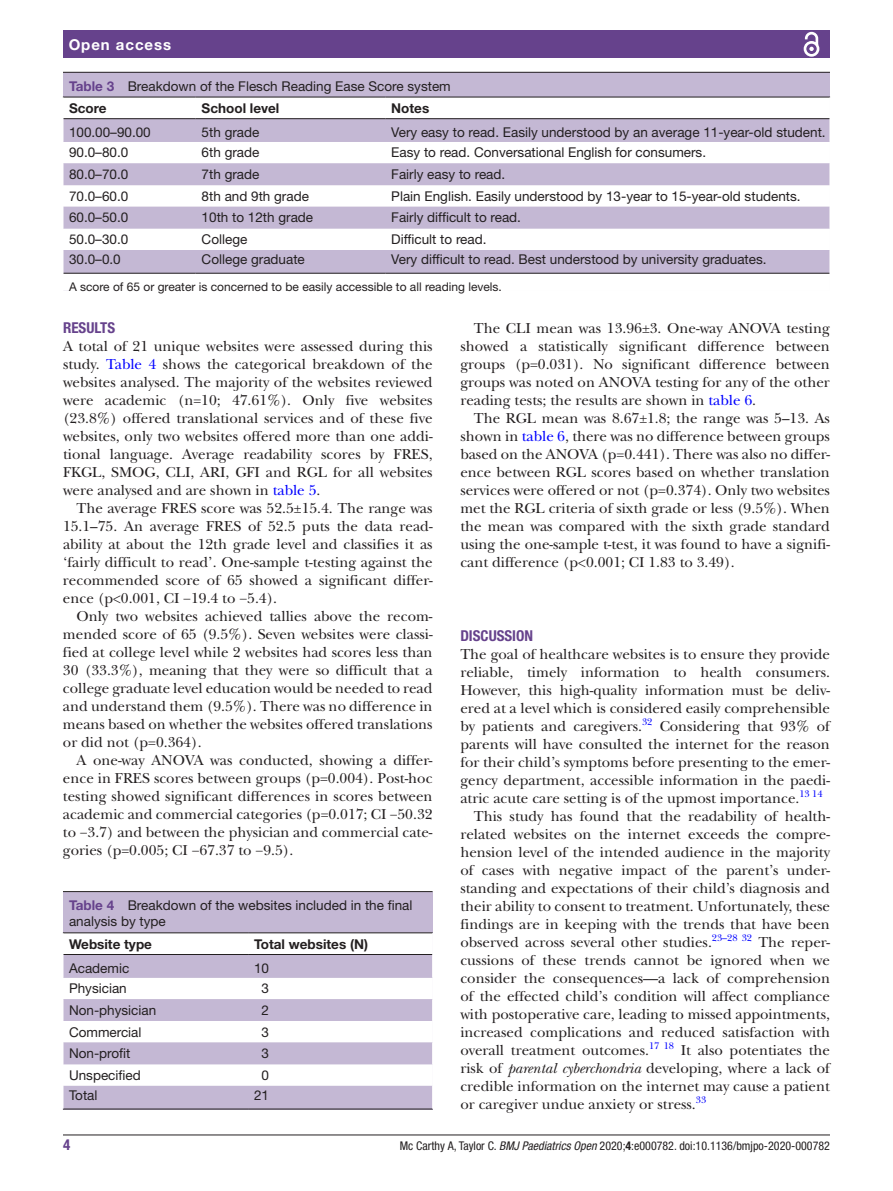
<style>
.page{position:relative;width:893px;height:1191px;background:#fff}
.page>*{position:absolute;margin:0;border:0;box-sizing:border-box;transform-origin:0 0}
.t1{font:15px/18px "New Baskerville";color:#231f20;text-align:justify}
.t2{font:700 condensed 15px "Helvetica Neue LT Std";color:#66428c}
.t3{font:700 15px "Helvetica Neue LT Std";letter-spacing:.065em;color:#fff}
.t4{font:13.5px/22px "Helvetica Neue LT Std";color:#231f20}
.t5{font:700 13.5px "Helvetica Neue LT Std";color:#231f20}
.t6{font:condensed 12px "Helvetica Neue LT Std";color:#231f20}
.t7{font:12px "Helvetica Neue LT Std";color:#231f20}
.t8{font:9.9px "New Baskerville";color:#00f}
.s1{font-weight:700;color:#66428c}
.s2{font-weight:700}
.s3{color:#00f}
.s4{font-style:italic}
</style>
<div class="page">
<hr style="left:63px;top:1134px;width:767px;height:1px;background:#231f20">
<div style="left:63px;top:31px;width:767px;height:27px;background:#66428c"></div>
<svg style="left:803px;top:31px;width:17px;height:26px"></svg>
<div style="left:63px;top:73px;width:767px;height:218px;background:#c4b8d4"></div>
<hr style="left:63px;top:72px;width:767px;height:1px;background:#231f20">
<div style="left:64px;top:98px;width:766px;height:193px;background:#fff"></div>
<svg style="left:64px;top:119px;width:766px;height:154px"></svg>
<hr style="left:63px;top:97px;width:133px;height:1px;background:#231f20">
<hr style="left:63px;top:118px;width:133px;height:1px;background:#231f20">
<hr style="left:196px;top:97px;width:189px;height:1px;background:#231f20">
<hr style="left:196px;top:118px;width:189px;height:1px;background:#231f20">
<hr style="left:385px;top:97px;width:445px;height:1px;background:#231f20">
<hr style="left:385px;top:118px;width:445px;height:1px;background:#231f20">
<hr style="left:196px;top:273px;width:189px;height:1px;background:#231f20">
<hr style="left:63px;top:273px;width:133px;height:1px;background:#231f20">
<hr style="left:385px;top:273px;width:445px;height:1px;background:#231f20">
<svg style="left:63px;top:97px;width:1px;height:194px"></svg>
<hr style="left:69px;top:290px;width:761px;height:1px;background:#fff">
<div style="left:63px;top:892px;width:370px;height:217px;background:#c4b8d4"></div>
<hr style="left:63px;top:891px;width:370px;height:1px;background:#231f20">
<div style="left:64px;top:933px;width:368px;height:21px;background:#fff"></div>
<svg style="left:64px;top:978px;width:368px;height:108px;fill:#fff"></svg>
<hr style="left:63px;top:932px;width:185px;height:1px;background:#231f20">
<hr style="left:63px;top:954px;width:185px;height:1px;background:#231f20">
<hr style="left:248px;top:932px;width:185px;height:1px;background:#231f20">
<hr style="left:248px;top:954px;width:184px;height:1px;background:#231f20">
<hr style="left:63px;top:1108px;width:185px;height:1px;background:#231f20">
<hr style="left:248px;top:1108px;width:185px;height:1px;background:#231f20">
<svg style="left:63px;top:933px;width:1px;height:175px"></svg>
<svg style="left:432px;top:933px;width:1px;height:175px"></svg>
<p class="t3" style="left:69px;top:35px;width:104px">Open access</p>
<p class="t4" style="left:69px;top:75px;width:383px"><span class="s1">Table 3</span> Breakdown of the Flesch Reading Ease Score system<br><span class="s2">Score</span></p>
<p class="t5" style="left:202px;top:99px;width:79px">School level</p>
<p class="t5" style="left:391px;top:99px;width:40px">Notes</p>
<p class="t4" style="left:69px;top:121px;width:83px">100.00–90.00</p>
<p class="t4" style="left:202px;top:121px;width:59px">5th grade</p>
<p class="t4" style="left:391px;top:121px;width:436px">Very easy to read. Easily understood by an average 11-year-old student.</p>
<p class="t4" style="left:69px;top:141px;width:61px">90.0–80.0</p>
<p class="t4" style="left:202px;top:141px;width:59px">6th grade</p>
<p class="t4" style="left:391px;top:141px;width:316px">Easy to read. Conversational English for consumers.</p>
<p class="t4" style="left:69px;top:163px;width:61px">80.0–70.0</p>
<p class="t4" style="left:202px;top:163px;width:59px">7th grade</p>
<p class="t4" style="left:391px;top:163px;width:116px">Fairly easy to read.</p>
<p class="t4" style="left:69px;top:185px;width:61px">70.0–60.0</p>
<p class="t4" style="left:202px;top:185px;width:109px">8th and 9th grade</p>
<p class="t4" style="left:391px;top:185px;width:411px">Plain English. Easily understood by 13-year to 15-year-old students.</p>
<p class="t4" style="left:69px;top:206px;width:61px">60.0–50.0</p>
<p class="t4" style="left:202px;top:206px;width:113px">10th to 12th grade</p>
<p class="t4" style="left:391px;top:206px;width:131px">Fairly difficult to read.</p>
<p class="t4" style="left:69px;top:228px;width:61px">50.0–30.0</p>
<p class="t4" style="left:202px;top:228px;width:47px">College</p>
<p class="t4" style="left:391px;top:228px;width:97px">Difficult to read.</p>
<p class="t4" style="left:69px;top:248px;width:53px">30.0–0.0</p>
<p class="t4" style="left:202px;top:248px;width:105px">College graduate</p>
<p class="t4" style="left:391px;top:248px;width:377px">Very difficult to read. Best understood by university graduates.</p>
<p class="t7" style="left:69px;top:279px;width:434px">A score of 65 or greater is concerned to be easily accessible to all reading levels.</p>
<p class="t2" style="left:63px;top:319px;width:54px">RESULTS</p>
<p class="t1" style="left:63px;top:337px;width:371px">A total of 21 unique websites were assessed during this study. <span class="s3">Table 4</span> shows the categorical breakdown of the websites analysed. The majority of the websites reviewed were academic (n=10; 47.61%). Only five websites (23.8%) offered translational services and of these five websites, only two websites offered more than one addi&shy;tional language. Average readability scores by FRES, FKGL, SMOG, CLI, ARI, GFI and RGL for all websites were analysed and are shown in <span class="s3">table 5</span>.</p>
<p class="t1" style="left:63px;top:499px;width:371px;text-indent:14px">The average FRES score was 52.5±15.4. The range was 15.1–75. An average FRES of 52.5 puts the data read&shy;ability at about the 12th grade level and classifies it as ‘fairly difficult to read’. One-sample t-testing against the recommended score of 65 showed a significant differ&shy;ence (p&lt;0.001, CI −19.4 to −5.4).</p>
<p class="t1" style="left:63px;top:607px;width:371px;text-indent:14px">Only two websites achieved tallies above the recom&shy;mended score of 65 (9.5%). Seven websites were classi&shy;fied at college level while 2 websites had scores less than 30 (33.3%), meaning that they were so difficult that a college graduate level education would be needed to read and understand them (9.5%). There was no difference in means based on whether the websites offered translations or did not (p=0.364).</p>
<p class="t1" style="left:63px;top:751px;width:371px;text-indent:14px">A one-way ANOVA was conducted, showing a differ&shy;ence in FRES scores between groups (p=0.004). Post-hoc testing showed significant differences in scores between academic and commercial categories (p=0.017; CI −50.32 to −3.7) and between the physician and commercial cate&shy;gories (p=0.005; CI −67.37 to −9.5).</p>
<p class="t4" style="left:69px;top:896px;width:345px;line-height:16.5px"><span class="s1">Table 4</span> Breakdown of the websites included in the final analysis by type</p>
<p class="t5" style="left:69px;top:935px;width:84px">Website type</p>
<p class="t5" style="left:254px;top:935px;width:115px">Total websites (N)</p>
<p class="t4" style="left:69px;top:957px;width:62px">Academic</p>
<p class="t4" style="left:254px;top:957px;width:17px">10</p>
<p class="t4" style="left:69px;top:977px;width:59px">Physician</p>
<p class="t4" style="left:262px;top:977px;width:9px">3</p>
<p class="t4" style="left:69px;top:999px;width:89px">Non-physician</p>
<p class="t4" style="left:262px;top:999px;width:9px">2</p>
<p class="t4" style="left:69px;top:1020px;width:74px">Commercial</p>
<p class="t4" style="left:262px;top:1020px;width:9px">3</p>
<p class="t4" style="left:69px;top:1042px;width:63px">Non-profit</p>
<p class="t4" style="left:262px;top:1042px;width:9px">3</p>
<p class="t4" style="left:69px;top:1063px;width:73px">Unspecified</p>
<p class="t4" style="left:262px;top:1063px;width:9px">0</p>
<p class="t4" style="left:69px;top:1084px;width:30px">Total</p>
<p class="t4" style="left:254px;top:1084px;width:17px">21</p>
<p class="t1" style="left:460px;top:319px;width:371px;text-indent:14px">The CLI mean was 13.96±3. One-way ANOVA testing showed a statistically significant difference between groups (p=0.031). No significant difference between groups was noted on ANOVA testing for any of the other reading tests; the results are shown in <span class="s3">table 6</span>.</p>
<p class="t1" style="left:460px;top:409px;width:371px;text-indent:14px">The RGL mean was 8.67±1.8; the range was 5–13. As shown in <span class="s3">table 6</span>, there was no difference between groups based on the ANOVA (p=0.441). There was also no differ&shy;ence between RGL scores based on whether translation services were offered or not (p=0.374). Only two websites met the RGL criteria of sixth grade or less (9.5%). When the mean was compared with the sixth grade standard using the one-sample t-test, it was found to have a signifi&shy;cant difference (p&lt;0.001; CI 1.83 to 3.49).</p>
<p class="t2" style="left:460px;top:627px;width:74px">DISCUSSION</p>
<p class="t1" style="left:460px;top:645px;width:371px">The goal of healthcare websites is to ensure they provide reliable, timely information to health consumers.<br>However, this high-quality information must be deliv&shy;ered at a level which is considered easily comprehensible by patients and caregivers.</p>
<p class="t8" style="left:642px;top:715px;width:12px">32</p>
<p class="t1" style="left:460px;top:717px;width:371px;text-indent:199px">Considering that 93% of parents will have consulted the internet for the reason for their child’s symptoms before presenting to the emer&shy;gency department, accessible information in the paedi&shy;atric acute care setting is of the upmost importance.</p>
<p class="t8" style="left:799px;top:787px;width:25px">13 14</p>
<p class="t1" style="left:460px;top:807px;width:371px;text-indent:14px">This study has found that the readability of health&shy;related websites on the internet exceeds the compre&shy;hension level of the intended audience in the majority of cases with negative impact of the parent’s under&shy;standing and expectations of their child’s diagnosis and their ability to consent to treatment. Unfortunately, these findings are in keeping with the trends that have been observed across several other studies.</p>
<p class="t8" style="left:712px;top:931px;width:42px">23–28 32</p>
<p class="t1" style="left:460px;top:933px;width:371px;text-indent:298px">The reper&shy;cussions of these trends cannot be ignored when we consider the consequences—a lack of comprehension of the effected child’s condition will affect compliance with postoperative care, leading to missed appointments, increased complications and reduced satisfaction with overall treatment outcomes.</p>
<p class="t8" style="left:649px;top:1039px;width:27px">17 18</p>
<p class="t1" style="left:460px;top:1041px;width:371px;text-indent:220px">It also potentiates the risk of <span class="s4">parental cyberchondria</span> developing, where a lack of credible information on the internet may cause a patient or caregiver undue anxiety or stress.<sup>33</sup></p>
<p class="t2" style="left:63px;top:1135px;width:9px">4</p>
<p class="t6" style="left:400px;top:1138px;width:432px">Mc Carthy A, Taylor C. <span class="s4">BMJ Paediatrics Open</span> 2020;<span class="s2">4</span>:e000782. doi:10.1136/bmjpo-2020-000782</p>
</div>
